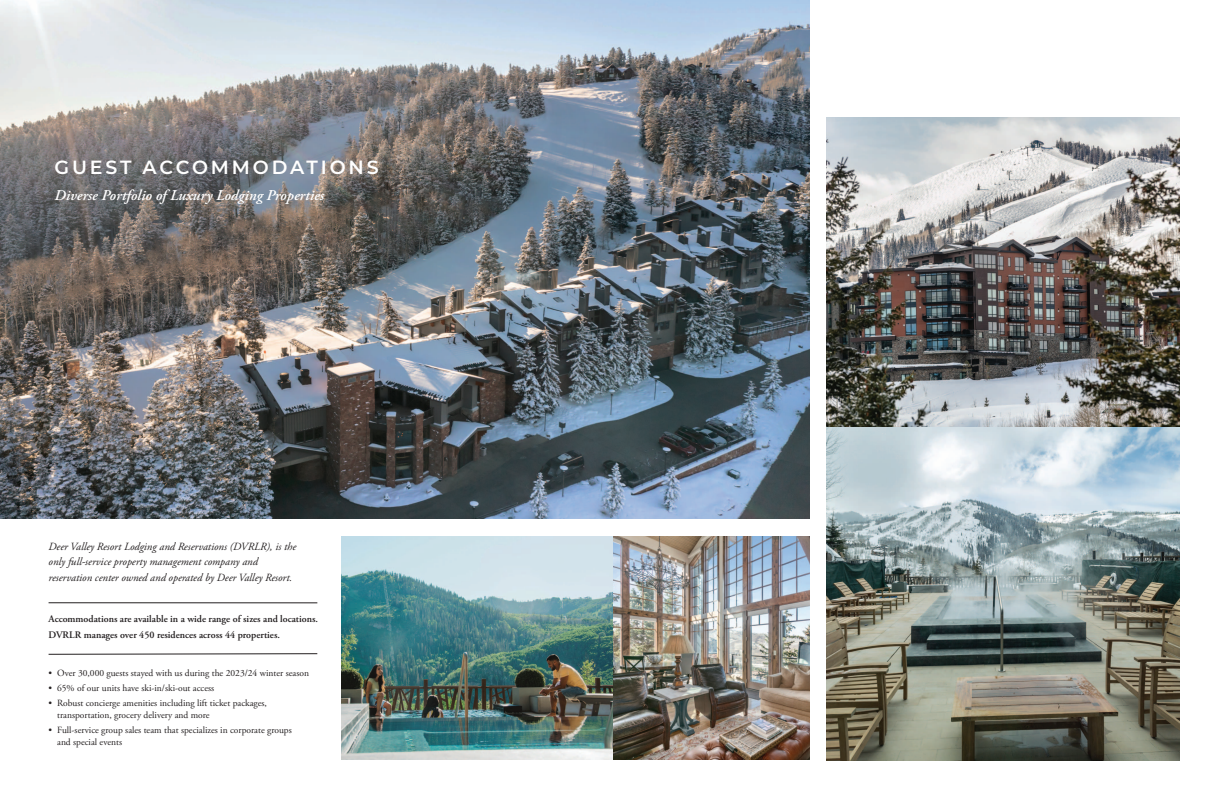
<style>
.page{position:relative;width:1224px;height:792px;background:#fff}
.page>*{position:absolute;margin:0;border:0;box-sizing:border-box;transform-origin:0 0}
.t1{font:600 19px "Montserrat";letter-spacing:.15em;color:#fff}
.t2{font:italic 600 15px "Adobe Garamond Pro";color:#fff}
.t3{font:italic 11px/15.4px "Adobe Garamond Pro";color:#231f20}
.t4{font:600 10px/16px "Adobe Garamond Pro";color:#231f20}
.t5{font:9.5px/12px "Adobe Garamond Pro";color:#231f20}
</style>
<div class="page">
<img style="left:0;top:0;width:810px;height:519px">
<hr style="left:49px;top:603px;width:268px;height:1px;background:#231f20">
<svg style="left:48px;top:653px;width:270px;height:2px"></svg>
<img style="left:827px;top:117px;width:352px;height:310px">
<img style="left:341px;top:536px;width:469px;height:224px">
<img style="left:827px;top:427px;width:352px;height:333px">
<h1 class="t1" style="left:55px;top:156px;width:326px">GUEST ACCOMMODATIONS</h1>
<h2 class="t2" style="left:55px;top:189px;width:271px">Diverse Portfolio of Luxury Lodging Properties</h2>
<p class="t3" style="left:49px;top:540px;width:249px">Deer Valley Resort Lodging and Reservations (DVRLR), is the only full-service property management company and reservation center owned and operated by Deer Valley Resort.</p>
<p class="t4" style="left:49px;top:612px;width:271px">Accommodations are available in a wide range of sizes and locations.<br>DVRLR manages over 450 residences across 44 properties.</p>
<p class="t5" style="left:49px;top:668px;width:262px">• Over 30,000 guests stayed with us during the 2023/24 winter season</p>
<p class="t5" style="left:49px;top:683px;width:167px">• 65% of our units have ski-in/ski-out access</p>
<p class="t5" style="left:57px;top:698px;width:211px;text-indent:-9px">• Robust concierge amenities including lift ticket packages, transportation, grocery delivery and more</p>
<p class="t5" style="left:57px;top:725px;width:236px;text-indent:-9px">• Full-service group sales team that specializes in corporate groups and special events</p>
</div>
